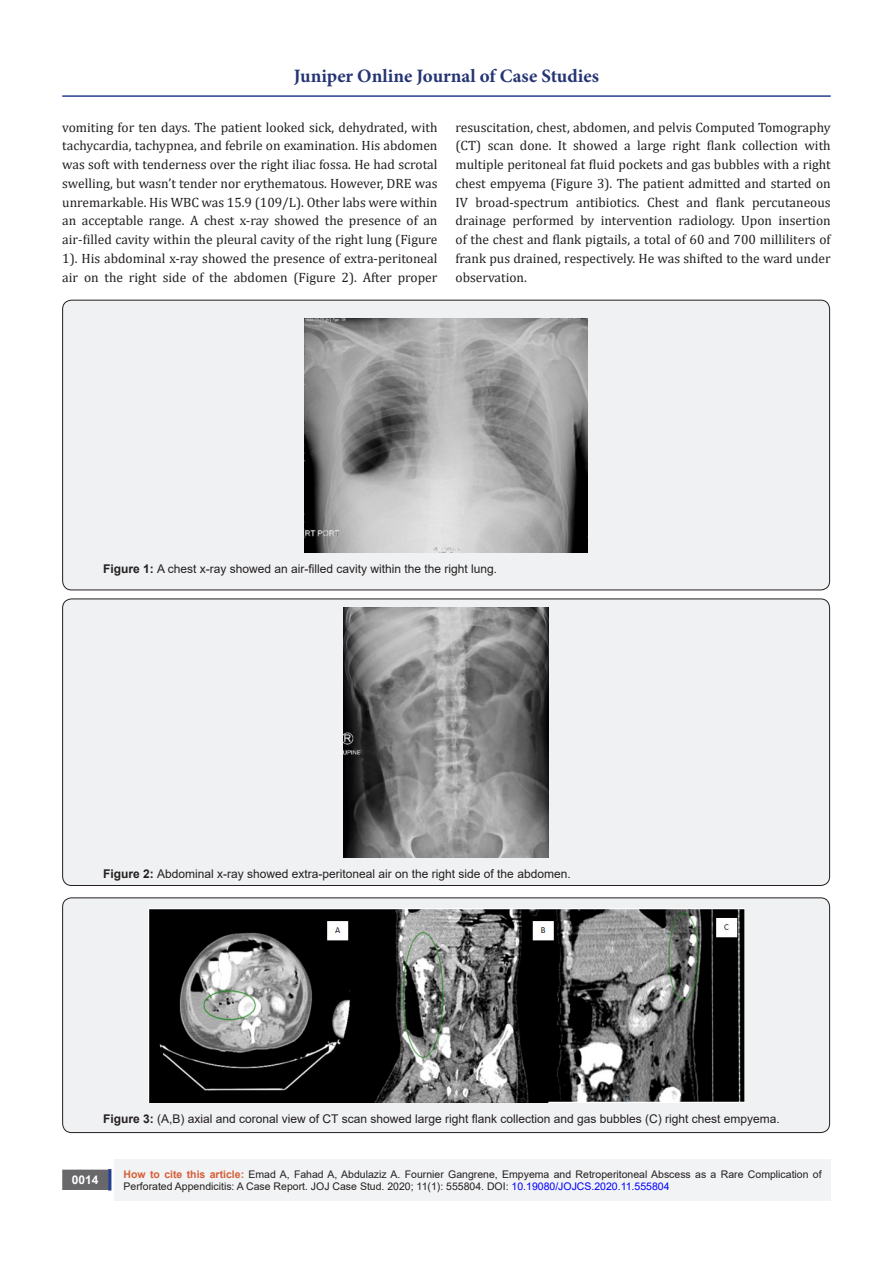
<style>
.page{position:relative;width:893px;height:1263px;background:#fff}
.page>*{position:absolute;margin:0;border:0;box-sizing:border-box;transform-origin:0 0}
.t1{font:700 18.9px "Minion Pro";color:#253474}
.t2{font:13.5px/18.8px "Cambria";color:#231f20;text-align:justify}
.t3{font:12px "Arial";color:#231f20}
.t4{font:700 12px "Arial";color:#fff}
.t5{font:10.5px/12.6px "Arial";color:#231f20}
.s1{font-weight:700}
.s2{font-weight:700;color:#d55e37}
.s3{color:#00f}
</style>
<div class="page">
<div style="left:115px;top:1160px;width:716px;height:41px;background:#f2f3f4"></div>
<div style="left:63px;top:1170px;width:44px;height:19px;background:#68676a"></div>
<div style="left:62px;top:1169px;width:46px;height:21px;border:2px solid #68676a"></div>
<div style="left:108px;top:1169px;width:3px;height:21px;background:#253f8e;border:2px solid #253f8e"></div>
<hr style="left:62px;top:95px;width:769px;height:2px;background:#253f8e">
<div style="left:63px;top:300px;width:767px;height:290px;background:#f0f1f2;border-radius:9px"></div>
<img style="left:305px;top:318px;width:282px;height:234px">
<div style="left:63px;top:599px;width:767px;height:286px;background:#f0f1f2;border-radius:9px"></div>
<img style="left:343px;top:607px;width:206px;height:251px">
<div style="left:63px;top:898px;width:767px;height:234px;background:#f0f1f2;border-radius:9px"></div>
<div style="left:62px;top:897px;width:768px;height:236px;border:1px solid #231f20;border-radius:9px"></div>
<img style="left:148px;top:908px;width:596px;height:195px">
<h1 class="t1" style="left:294px;top:63px;width:307px">Juniper Online Journal of Case Studies</h1>
<p class="t2" style="left:62px;top:118px;width:377px">vomiting for ten days. The patient looked sick, dehydrated, with tachycardia, tachypnea, and febrile on examination. His abdomen was soft with tenderness over the right iliac fossa. He had scrotal swelling, but wasn’t tender nor erythematous. However, DRE was unremarkable. His WBC was 15.9 (109/L). Other labs were within an acceptable range. A chest x-ray showed the presence of an air-filled cavity within the pleural cavity of the right lung (Figure 1). His abdominal x-ray showed the presence of extra-peritoneal air on the right side of the abdomen (Figure 2). After proper</p>
<p class="t2" style="left:455px;top:118px;width:377px">resuscitation, chest, abdomen, and pelvis Computed Tomography (CT) scan done. It showed a large right flank collection with multiple peritoneal fat fluid pockets and gas bubbles with a right chest empyema (Figure 3). The patient admitted and started on IV broad-spectrum antibiotics. Chest and flank percutaneous drainage performed by intervention radiology. Upon insertion of the chest and flank pigtails, a total of 60 and 700 milliliters of frank pus drained, respectively. He was shifted to the ward under observation.</p>
<p class="t3" style="left:103px;top:560px;width:396px"><span class="s1">Figure 1:</span> A chest x-ray showed an air-filled cavity within the the right lung.</p>
<p class="t3" style="left:103px;top:865px;width:469px"><span class="s1">Figure 2:</span> Abdominal x-ray showed extra-peritoneal air on the right side of the abdomen.</p>
<p class="t3" style="left:103px;top:1110px;width:678px"><span class="s1">Figure 3:</span> (A,B) axial and coronal view of CT scan showed large right flank collection and gas bubbles (C) right chest empyema.</p>
<p class="t4" style="left:72px;top:1171px;width:28px">0014</p>
<p class="t5" style="left:124px;top:1168px;width:700px"><span class="s2">How to cite this article:</span> Emad A, Fahad A, Abdulaziz A. Fournier Gangrene, Empyema and Retroperitoneal Abscess as a Rare Complication of<br>Perforated Appendicitis: A Case Report. JOJ Case Stud. 2020; 11(1): 555804. DOI: <span class="s3">10.19080/JOJCS.2020.11.555804</span></p>
</div>
